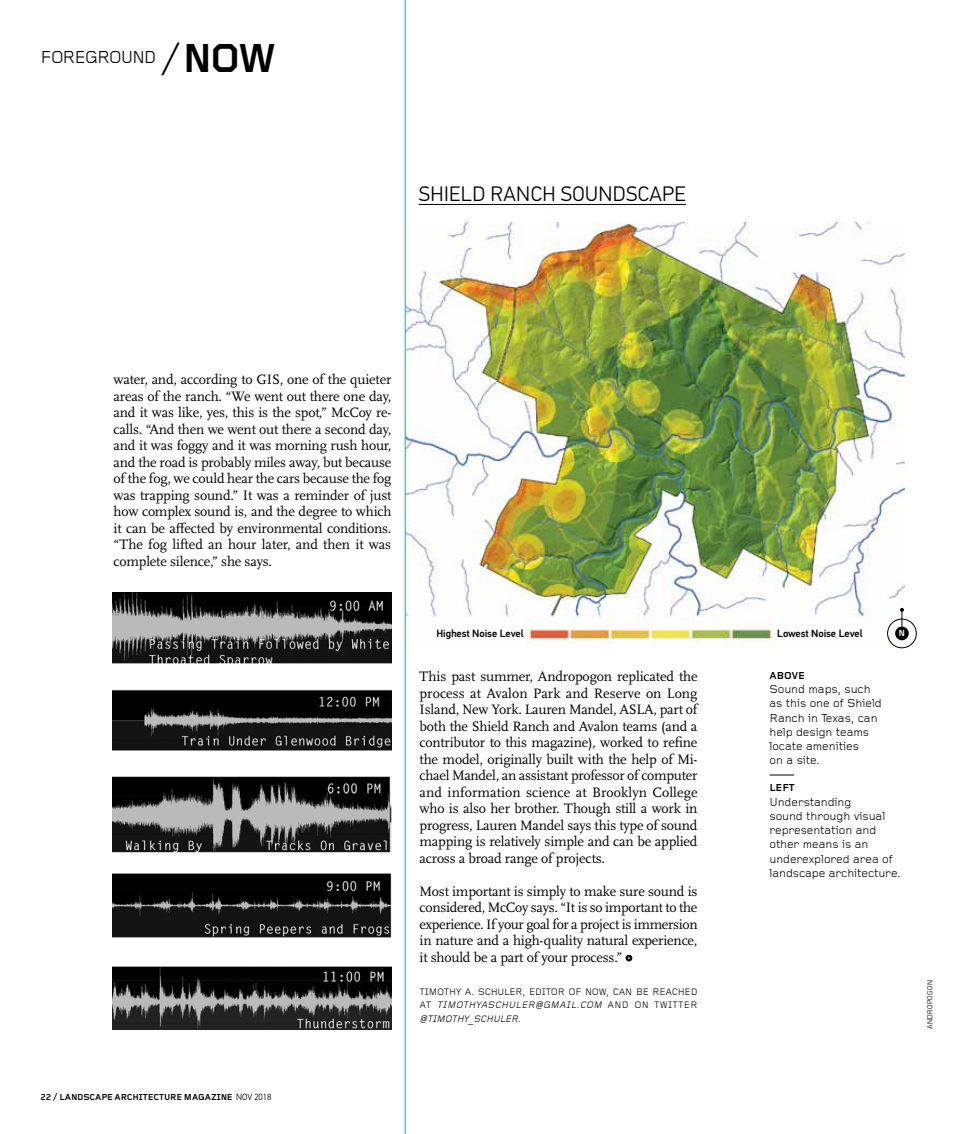
<style>
.page{position:relative;width:972px;height:1134px;background:#fff}
.page>*{position:absolute;margin:0;border:0;box-sizing:border-box;transform-origin:0 0}
.t1{font:300 21px "PF Din Text Pro";letter-spacing:.02em;color:#000}
.t2{font:18px "Foundry Gridnik";letter-spacing:-.065em;color:#000}
.t3{font:14.25px/16.5px "Scala OT";letter-spacing:-.015em;color:#000;text-align:justify}
.t4{font:12px/14.2px "Foundry Gridnik";letter-spacing:-.01em;color:#000}
.t5{font:500 10.5px "PF Din Text Pro";letter-spacing:-.01em;color:#000}
.t6{font:700 10.5px "Foundry Gridnik";color:#000}
.t7{font:9.75px/13.5px "Foundry Gridnik";letter-spacing:-.02em;color:#000;text-align:justify}
.t8{font:700 9.3px "Foundry Gridnik";color:#fff}
.t9{font:700 9px "Foundry Gridnik";letter-spacing:-.02em;color:#000}
.t10{font:300 7.5px "PF Din Text Pro";letter-spacing:.045em;color:#000}
.s1{font-size:39px}
.s2{font-weight:700;font-size:42px}
.s3{font-family:"PF Din Text Pro";font-weight:300}
.s4{font-style:italic}
</style>
<div class="page">
<img style="left:406px;top:222px;width:498px;height:426px">
<svg style="left:626px;top:955px;width:6px;height:7px"></svg>
<img style="left:112px;top:592px;width:280px;height:437px">
<hr style="left:405px;top:0;width:1px;height:1134px;background:#00aeef">
<svg style="left:770px;top:775px;width:24px;height:1px"></svg>
<hr style="left:419px;top:204px;width:267px;height:1px;background:#000">
<div style="left:895px;top:627px;width:14px;height:13px;background:#000;border-radius:50%"></div>
<div style="left:887px;top:619px;width:29px;height:29px;border:1px solid #000;border-radius:50%"></div>
<svg style="left:900px;top:608px;width:4px;height:19px"></svg>
<p class="t2" style="left:40px;top:47px;width:237px">FOREGROUND <span class="s1">/</span><span class="s2">NOW</span></p>
<h1 class="t1" style="left:419px;top:182px;width:269px">SHIELD RANCH SOUNDSCAPE</h1>
<p class="t3" style="left:114px;top:371px;width:279px">water, and, according to GIS, one of the quieter areas of the ranch. “We went out there one day, and it was like, yes, this is the spot,” McCoy re&shy;calls. “And then we went out there a second day, and it was foggy and it was morning rush hour, and the road is probably miles away, but because of the fog, we could hear the cars because the fog was trapping sound.” It was a reminder of just how complex sound is, and the degree to which it can be affected by environmental conditions. “The fog lifted an hour later, and then it was complete silence,” she says.</p>
<p class="t9" style="left:40px;top:1092px;width:233px">22 / LANDSCAPE ARCHITECTURE MAGAZINE <span class="s3">NOV 2018</span></p>
<p class="t5" style="left:436px;top:627px;width:89px">Highest Noise Level</p>
<p class="t5" style="left:777px;top:627px;width:87px">Lowest Noise Level</p>
<p class="t8" style="left:899px;top:628px;width:8px">N</p>
<p class="t3" style="left:420px;top:668px;width:280px">This past summer, Andropogon replicated the process at Avalon Park and Reserve on Long Island, New York. Lauren Mandel, ASLA, part of both the Shield Ranch and Avalon teams (and a contributor to this magazine), worked to refine the model, originally built with the help of Mi&shy;chael Mandel, an assistant professor of computer and information science at Brooklyn College who is also her brother. Though still a work in progress, Lauren Mandel says this type of sound mapping is relatively simple and can be applied across a broad range of projects.</p>
<p class="t3" style="left:420px;top:883px;width:280px">Most important is simply to make sure sound is considered, McCoy says. “It is so important to the experience. If your goal for a project is immersion in nature and a high-quality natural experience, it should be a part of your process.”</p>
<p class="t7" style="left:420px;top:985px;width:279px">TIMOTHY A. SCHULER, EDITOR OF NOW, CAN BE REACHED AT <span class="s4">TIMOTHYASCHULER@GMAIL.COM</span> A N D O N T W I TT E R <span class="s4">@TIMOTHY_ SCHULER.</span></p>
<p class="t6" style="left:770px;top:670px;width:37px">ABOVE</p>
<p class="t4" style="left:770px;top:683px;width:114px">Sound maps, such as this one of Shield<br>Ranch in Texas, can help design teams locate amenities<br>on a site.</p>
<p class="t6" style="left:770px;top:782px;width:27px">LEFT</p>
<p class="t4" style="left:770px;top:795px;width:133px">Understanding<br>sound through visual representation and other means is an underexplored area of landscape architecture.</p>
<p class="t10" style="left:926px;top:1029px;width:50px;rotate:-90deg">ANDROPOGON</p>
</div>
